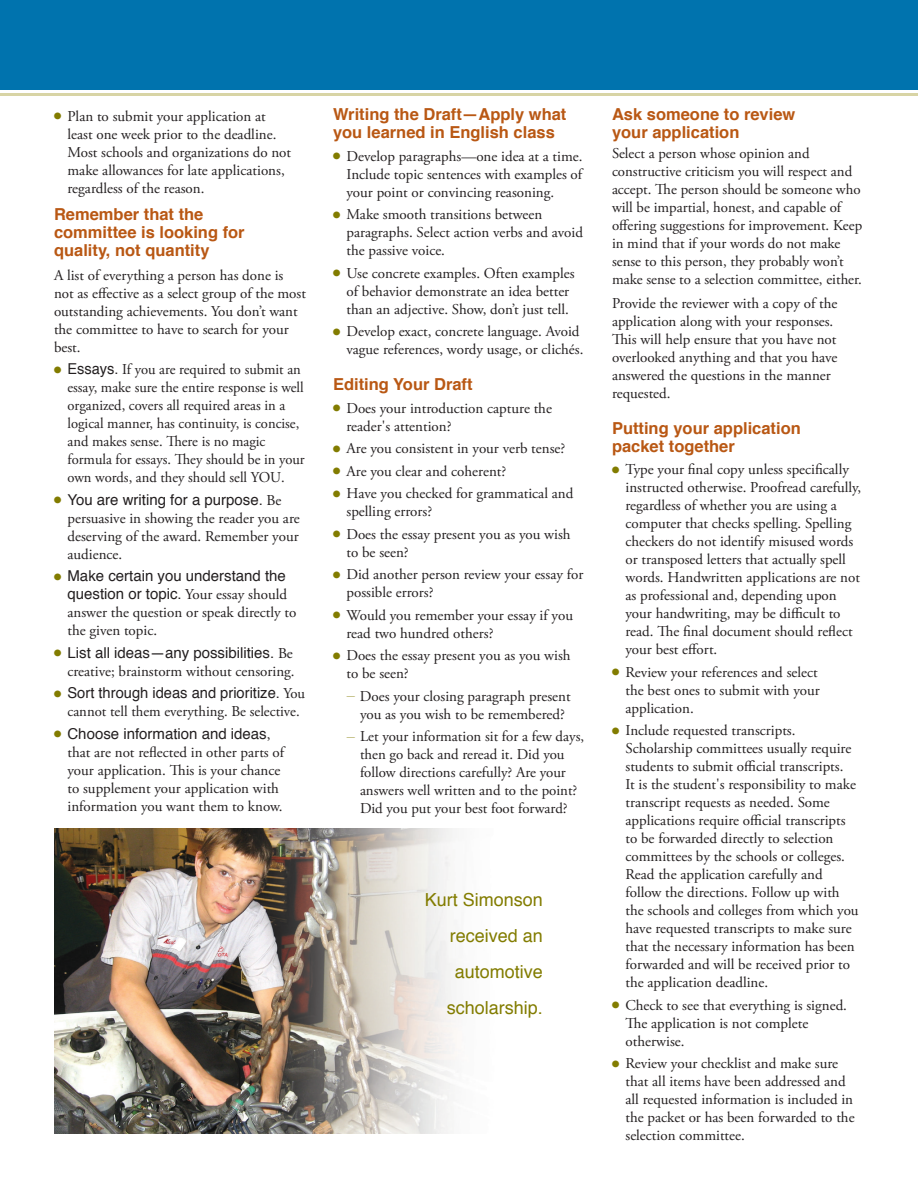
<style>
.page{position:relative;width:918px;height:1188px;background:#fff}
.page>*{position:absolute;margin:0;border:0;box-sizing:border-box;transform-origin:0 0}
.TXT-caption{font:18px/36px "Helvetica";color:#827c00;text-align:right}
.HD-minor{font:700 16.5px/18px "Helvetica";color:#b95814}
.TXT-bullet{font:15px/18px "Adobe Garamond Pro";color:#231f20}
.TXT-body{font:15px/18px "Adobe Garamond Pro";color:#231f20}
.TXT-body_n{font:15px/18px "Adobe Garamond Pro";color:#231f20}
.s1{color:#827c00}
.s2{font-family:"Helvetica"}
.s3{font-family:"NPS Rawlinson";font-size:9px;color:#827c00}
</style>
<div class="page">
<hr style="left:0;top:93px;width:918px;height:3px;background:#d8d4a5">
<div style="left:0;top:0;width:918px;height:90px;background:#0073ae"></div>
<img style="left:54px;top:828px;width:404px;height:306px">
<p class="TXT-bullet" style="left:68px;top:107px;width:225px;text-indent:-14px"><span class="s1">●</span> Plan to submit your application at least one week prior to the deadline.<br>Most schools and organizations do not make allowances for late applications, regardless of the reason.</p>
<p class="HD-minor" style="left:54px;top:205px;width:192px">Remember that the committee is looking for quality, not quantity</p>
<p class="TXT-body" style="left:54px;top:266px;width:253px">A list of everything a person has done is not as effective as a select group of the most outstanding achievements. You don’t want the committee to have to search for your best.</p>
<p class="TXT-bullet" style="left:68px;top:361px;width:239px;text-indent:-14px"><span class="s1">●</span> <span class="s2">Essays.</span> If you are required to submit an essay, make sure the entire response is well organized, covers all required areas in a logical manner, has continuity, is concise, and makes sense. There is no magic formula for essays. They should be in your own words, and they should sell YOU.</p>
<p class="TXT-bullet" style="left:68px;top:491px;width:234px;text-indent:-14px"><span class="s1">●</span> <span class="s2">You are writing for a purpose.</span> Be persuasive in showing the reader you are deserving of the award. Remember your audience.</p>
<p class="TXT-bullet" style="left:68px;top:568px;width:230px;text-indent:-14px"><span class="s1">●</span> <span class="s2">Make certain you understand the question or topic.</span> Your essay should answer the question or speak directly to the given topic.</p>
<p class="TXT-bullet" style="left:54px;top:644px;width:242px;text-align:right"><span class="s1">●</span> <span class="s2">List all ideas—any possibilities.</span> Be creative; brainstorm without censoring.</p>
<p class="TXT-bullet" style="left:54px;top:685px;width:253px;text-align:center"><span class="s1">●</span> <span class="s2">Sort through ideas and prioritize.</span> You cannot tell them everything. Be selective.</p>
<p class="TXT-bullet" style="left:68px;top:725px;width:218px;text-indent:-14px"><span class="s1">●</span> <span class="s2">Choose information and ideas</span>, that are not reflected in other parts of your application. This is your chance to supplement your application with information you want them to know.</p>
<p class="HD-minor" style="left:333px;top:106px;width:235px">Writing the Draft—Apply what you learned in English class</p>
<p class="TXT-bullet" style="left:346px;top:148px;width:238px;text-align:justify;text-indent:-14px"><span class="s1">●</span> Develop paragraphs—one idea at a time.<br>Include topic sentences with examples of your point or convincing reasoning.</p>
<p class="TXT-bullet" style="left:346px;top:206px;width:238px;text-indent:-14px"><span class="s1">●</span> Make smooth transitions between paragraphs. Select action verbs and avoid the passive voice.</p>
<p class="TXT-bullet" style="left:333px;top:265px;width:243px;text-align:center"><span class="s1">●</span> Use concrete examples. Often examples of behavior demonstrate an idea better than an adjective. Show, don’t just tell.</p>
<p class="TXT-bullet" style="left:333px;top:323px;width:252px;text-align:right"><span class="s1">●</span> Develop exact, concrete language. Avoid vague references, wordy usage, or clichés.</p>
<p class="HD-minor" style="left:333px;top:376px;width:141px">Editing Your Draft</p>
<p class="TXT-bullet" style="left:346px;top:400px;width:207px;text-indent:-14px"><span class="s1">●</span> Does your introduction capture the reader's attention?</p>
<p class="TXT-bullet" style="left:333px;top:440px;width:234px"><span class="s1">●</span> Are you consistent in your verb tense?</p>
<p class="TXT-bullet" style="left:333px;top:463px;width:175px"><span class="s1">●</span> Are you clear and coherent?</p>
<p class="TXT-bullet" style="left:346px;top:485px;width:228px;text-indent:-14px"><span class="s1">●</span> Have you checked for grammatical and spelling errors?</p>
<p class="TXT-bullet" style="left:346px;top:526px;width:226px;text-indent:-14px"><span class="s1">●</span> Does the essay present you as you wish to be seen?</p>
<p class="TXT-bullet" style="left:346px;top:566px;width:238px;text-indent:-14px"><span class="s1">●</span> Did another person review your essay for possible errors?</p>
<p class="TXT-bullet" style="left:346px;top:607px;width:228px;text-indent:-14px"><span class="s1">●</span> Would you remember your essay if you read two hundred others?</p>
<p class="TXT-bullet" style="left:346px;top:647px;width:226px;text-indent:-14px"><span class="s1">●</span> Does the essay present you as you wish to be seen?</p>
<p class="TXT-bullet" style="left:346px;top:688px;width:226px;text-align:center"><span class="s3">—</span> Does your closing paragraph present you as you wish to be remembered?</p>
<p class="TXT-bullet" style="left:346px;top:728px;width:239px;text-align:center"><span class="s3">—</span> Let your information sit for a few days, then go back and reread it. Did you follow directions carefully? Are your answers well written and to the point?<br>Did you put your best foot forward?</p>
<p class="TXT-caption" style="left:425px;top:883px;width:120px">Kurt Simonson received an automotive scholarship.</p>
<p class="HD-minor" style="left:612px;top:106px;width:185px">Ask someone to review your application</p>
<p class="TXT-body_n" style="left:612px;top:145px;width:252px">Select a person whose opinion and constructive criticism you will respect and accept. The person should be someone who will be impartial, honest, and capable of offering suggestions for improvement. Keep in mind that if your words do not make sense to this person, they probably won’t make sense to a selection committee, either.</p>
<p class="TXT-body" style="left:612px;top:295px;width:227px">Provide the reviewer with a copy of the application along with your responses.<br>This will help ensure that you have not overlooked anything and that you have answered the questions in the manner requested.</p>
<p class="HD-minor" style="left:612px;top:419px;width:190px">Putting your application packet together</p>
<p class="TXT-bullet" style="left:626px;top:461px;width:237px;text-indent:-14px"><span class="s1">●</span> Type your final copy unless specifically instructed otherwise. Proofread carefully, regardless of whether you are using a computer that checks spelling. Spelling checkers do not identify misused words or transposed letters that actually spell words. Handwritten applications are not as professional and, depending upon your handwriting, may be difficult to read. The final document should reflect your best effort.</p>
<p class="TXT-bullet" style="left:626px;top:664px;width:196px;text-indent:-14px"><span class="s1">●</span> Review your references and select the best ones to submit with your application.</p>
<p class="TXT-bullet" style="left:626px;top:722px;width:235px;text-indent:-14px"><span class="s1">●</span> Include requested transcripts.<br>Scholarship committees usually require students to submit official transcripts.<br>It is the student's responsibility to make transcript requests as needed. Some applications require official transcripts to be forwarded directly to selection committees by the schools or colleges.<br>Read the application carefully and follow the directions. Follow up with the schools and colleges from which you have requested transcripts to make sure that the necessary information has been forwarded and will be received prior to the application deadline.</p>
<p class="TXT-bullet" style="left:626px;top:997px;width:223px;text-indent:-14px"><span class="s1">●</span> Check to see that everything is signed.<br>The application is not complete otherwise.</p>
<p class="TXT-bullet" style="left:626px;top:1055px;width:231px;text-indent:-14px"><span class="s1">●</span> Review your checklist and make sure that all items have been addressed and all requested information is included in the packet or has been forwarded to the selection committee.</p>
</div>
